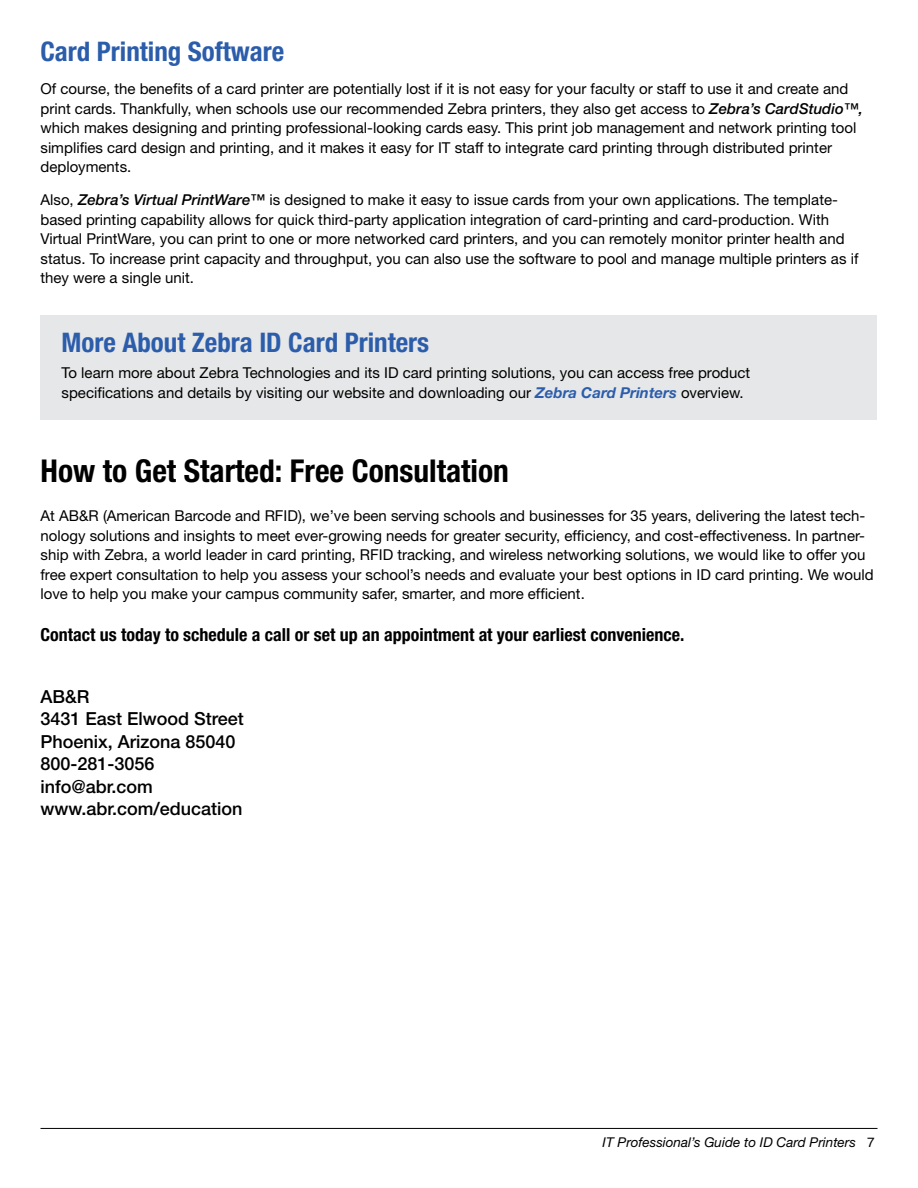
<style>
.page{position:relative;width:918px;height:1188px;background:#fff}
.page>*{position:absolute;margin:0;border:0;box-sizing:border-box;transform-origin:0 0}
.t1{font:700 condensed 31.5px "Helvetica Neue";color:#000}
.t2{font:700 condensed 27px "Helvetica Neue";color:#2c5dab}
.t3{font:500 18px/22.5px "Helvetica Neue";color:#000}
.t4{font:700 condensed 18px "Helvetica Neue";color:#000}
.t5{font:15px/19.5px "Helvetica Neue";color:#000}
.t6{font:italic 13.5px "Helvetica Neue";color:#000}
.s1{font-weight:500;font-style:italic}
.s2{font-weight:700;font-style:italic;color:#2c5dab}
.s3{font-family:"Helvetica";font-style:normal}
</style>
<div class="page">
<hr style="left:40px;top:1128px;width:838px;height:1px;background:#000">
<div style="left:40px;top:315px;width:838px;height:105px;background:#e6e7e8"></div>
<h2 class="t2" style="left:40px;top:36px;width:245px">Card Printing Software</h2>
<p class="t5" style="left:40px;top:79px;width:824px">Of course, the benefits of a card printer are potentially lost if it is not easy for your faculty or staff to use it and create and print cards. Thankfully, when schools use our recommended Zebra printers, they also get access to <span class="s1">Zebra’s CardStudio™, </span>which makes designing and printing professional-looking cards easy. This print job management and network printing tool simplifies card design and printing, and it makes it easy for IT staff to integrate card printing through distributed printer deployments.</p>
<p class="t5" style="left:40px;top:190px;width:819px">Also, <span class="s1">Zebra’s Virtual PrintWare™</span> is designed to make it easy to issue cards from your own applications. The template&shy;based printing capability allows for quick third-party application integration of card-printing and card-production. With Virtual PrintWare, you can print to one or more networked card printers, and you can remotely monitor printer health and status. To increase print capacity and throughput, you can also use the software to pool and manage multiple printers as if they were a single unit.</p>
<h2 class="t2" style="left:62px;top:326px;width:369px">More About Zebra ID Card Printers</h2>
<p class="t5" style="left:62px;top:363px;width:690px">To learn more about Zebra Technologies and its ID card printing solutions, you can access free product specifications and details by visiting our website and downloading our <span class="s2">Zebra Card Printers</span> overview.</p>
<h1 class="t1" style="left:40px;top:452px;width:470px">How to Get Started: Free Consultation</h1>
<p class="t5" style="left:40px;top:506px;width:835px">At AB&amp;R (American Barcode and RFID), we’ve been serving schools and businesses for 35 years, delivering the latest tech&shy;nology solutions and insights to meet ever-growing needs for greater security, efficiency, and cost-effectiveness. In partner&shy;ship with Zebra, a world leader in card printing, RFID tracking, and wireless networking solutions, we would like to offer you free expert consultation to help you assess your school’s needs and evaluate your best options in ID card printing. We would love to help you make your campus community safer, smarter, and more efficient.</p>
<p class="t4" style="left:40px;top:624px;width:645px">Contact us today to schedule a call or set up an appointment at your earliest convenience.</p>
<p class="t3" style="left:40px;top:685px;width:205px">AB&amp;R<br>3431 East Elwood Street<br>Phoenix, Arizona 85040<br>800-281-3056 info@abr.com www.abr.com/education</p>
<p class="t6" style="left:603px;top:1134px;width:273px">IT Professional’s Guide to ID Card Printers <span class="s3">7</span></p>
</div>
